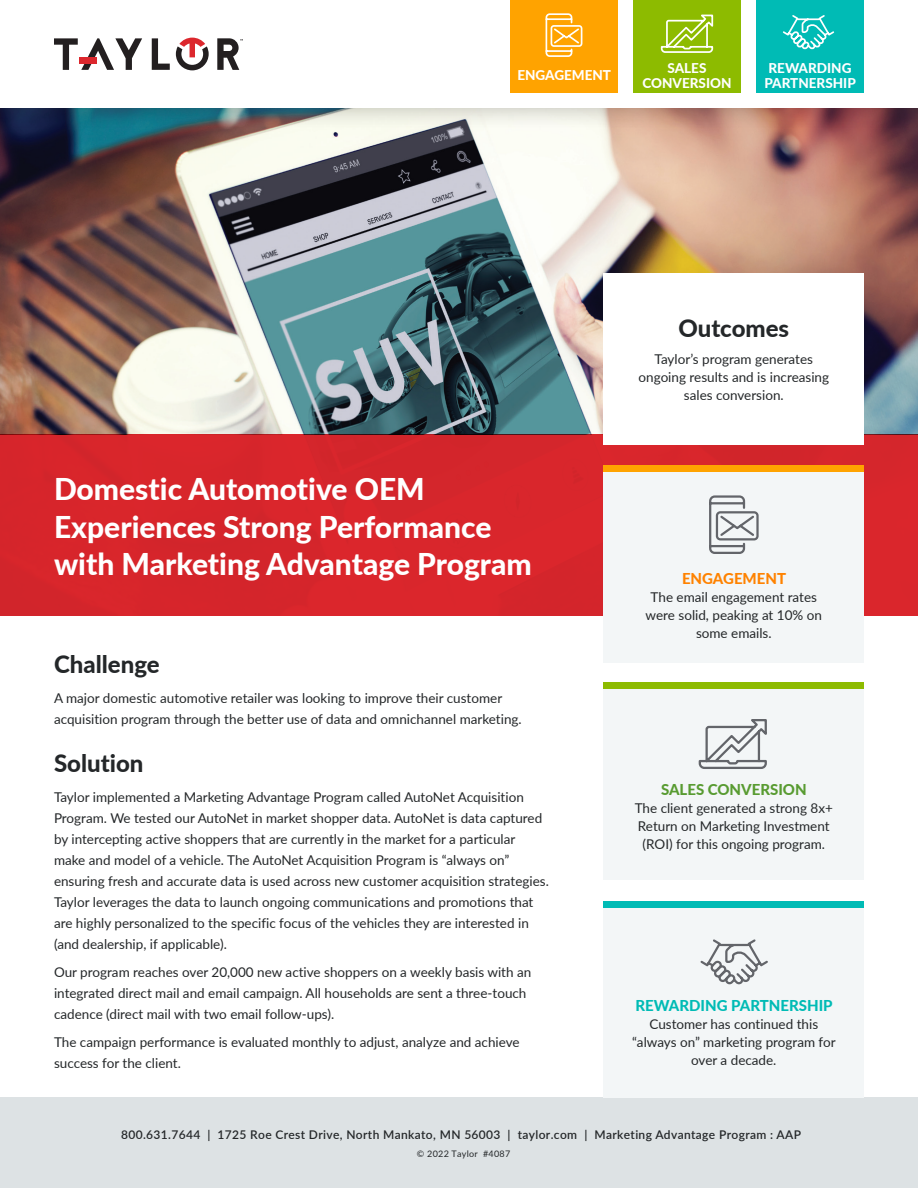
<style>
.page{position:relative;width:918px;height:1188px;background:#fff}
.page>*{position:absolute;margin:0;border:0;box-sizing:border-box;transform-origin:0 0}
.t1{font:800 30px/37.5px "Lato";color:#fff}
.t2{font:800 24px "Lato";color:#242729}
.t3{font:800 15px "Lato";color:#00bbb5}
.t4{font:800 15px "Lato";color:#589b31}
.t5{font:800 15px "Lato";color:#ff8200}
.Body_Copy_Followed_b{font:13.5px/21px "Lato";color:#242729}
.Body_Copy__Gray_Boxe{font:13.5px/18px "Lato";color:#242729;text-align:center}
.Body_Copy{font:13.5px/21px "Lato";color:#242729}
.Color_Boxes_in_Heade{font:800 13.5px "Lato";color:#fff}
.t6{font:600 12px "Lato";letter-spacing:.03em;color:#242729}
.t7{font:9px "Lato";letter-spacing:.03em;color:#242729}
</style>
<div class="page">
<img style="left:0;top:131px;width:918px;height:304px">
<div style="left:0;top:0;width:918px;height:131px;background:#231f20;opacity:.3"></div>
<div style="left:0;top:0;width:918px;height:108px;background:#fff"></div>
<div style="left:0;top:1098px;width:918px;height:90px;background:#dde2e4"></div>
<svg style="left:217px;top:38px;width:26px;height:32px"></svg>
<svg style="left:152px;top:38px;width:18px;height:32px"></svg>
<svg style="left:54px;top:38px;width:88px;height:32px"></svg>
<div style="left:79px;top:58px;width:18px;height:6px;background:#dc272d"></div>
<svg style="left:176px;top:38px;width:33px;height:32px"></svg>
<div style="left:604px;top:907px;width:260px;height:191px;background:#f3f6f7"></div>
<div style="left:0;top:435px;width:918px;height:181px;background:#dc272d"></div>
<div style="left:604px;top:273px;width:260px;height:172px;background:#fff"></div>
<div style="left:604px;top:472px;width:260px;height:190px;background:#f3f6f7"></div>
<div style="left:604px;top:689px;width:260px;height:191px;background:#f3f6f7"></div>
<div style="left:604px;top:683px;width:260px;height:6px;background:#8dbb00"></div>
<div style="left:604px;top:901px;width:260px;height:6px;background:#00bbb5"></div>
<div style="left:604px;top:465px;width:260px;height:7px;background:#ffa300"></div>
<div style="left:510px;top:0;width:108px;height:93px;background:#ffa300"></div>
<div style="left:633px;top:0;width:108px;height:93px;background:#8dbb00"></div>
<div style="left:756px;top:0;width:108px;height:93px;background:#00bbb5"></div>
<svg style="left:545px;top:13px;width:38px;height:44px"></svg>
<svg style="left:782px;top:15px;width:53px;height:35px"></svg>
<svg style="left:660px;top:14px;width:54px;height:39px"></svg>
<svg style="left:709px;top:495px;width:50px;height:59px"></svg>
<svg style="left:698px;top:719px;width:69px;height:50px"></svg>
<svg style="left:700px;top:939px;width:68px;height:46px"></svg>
<p class="Color_Boxes_in_Heade" style="left:517px;top:65px;width:95px">ENGAGEMENT</p>
<p class="Color_Boxes_in_Heade" style="left:668px;top:58px;width:40px">SALES</p>
<p class="Color_Boxes_in_Heade" style="left:643px;top:73px;width:90px">CONVERSION</p>
<p class="Color_Boxes_in_Heade" style="left:769px;top:58px;width:84px">REWARDING</p>
<p class="Color_Boxes_in_Heade" style="left:765px;top:73px;width:93px">PARTNERSHIP</p>
<h1 class="t1" style="left:54px;top:469px;width:479px">Domestic Automotive OEM<br>Experiences Strong Performance with Marketing Advantage Program</h1>
<h2 class="t2" style="left:54px;top:646px;width:107px">Challenge</h2>
<p class="Body_Copy" style="left:54px;top:687px;width:469px">A major domestic automotive retailer was looking to improve their customer acquisition program through the better use of data and omnichannel marketing.</p>
<h2 class="t2" style="left:54px;top:746px;width:91px">Solution</h2>
<p class="Body_Copy_Followed_b" style="left:54px;top:786px;width:496px">Taylor implemented a Marketing Advantage Program called AutoNet Acquisition Program. We tested our AutoNet in market shopper data. AutoNet is data captured by intercepting active shoppers that are currently in the market for a particular make and model of a vehicle. The AutoNet Acquisition Program is “always on” ensuring fresh and accurate data is used across new customer acquisition strategies.<br>Taylor leverages the data to launch ongoing communications and promotions that are highly personalized to the specific focus of the vehicles they are interested in (and dealership, if applicable).</p>
<p class="Body_Copy_Followed_b" style="left:54px;top:961px;width:479px">Our program reaches over 20,000 new active shoppers on a weekly basis with an integrated direct mail and email campaign. All households are sent a three-touch cadence (direct mail with two email follow-ups).</p>
<p class="Body_Copy_Followed_b" style="left:54px;top:1031px;width:467px">The campaign performance is evaluated monthly to adjust, analyze and achieve success for the client.</p>
<h2 class="t2" style="left:678px;top:311px;width:112px">Outcomes</h2>
<p class="Body_Copy__Gray_Boxe" style="left:639px;top:350px;width:192px">Taylor’s program generates ongoing results and is increasing sales conversion.</p>
<h3 class="t5" style="left:682px;top:568px;width:106px">ENGAGEMENT</h3>
<p class="Body_Copy__Gray_Boxe" style="left:646px;top:588px;width:178px">The email engagement rates were solid, peaking at 10% on some emails.</p>
<h3 class="t4" style="left:661px;top:779px;width:147px">SALES CONVERSION</h3>
<p class="Body_Copy__Gray_Boxe" style="left:635px;top:799px;width:200px">The client generated a strong 8x+<br>Return on Marketing Investment (ROI) for this ongoing program.</p>
<h3 class="t3" style="left:635px;top:995px;width:199px">REWARDING PARTNERSHIP</h3>
<p class="Body_Copy__Gray_Boxe" style="left:632px;top:1015px;width:205px">Customer has continued this “always on” marketing program for over a decade.</p>
<p class="t6" style="left:121px;top:1126px;width:681px">800.631.7644 | 1725 Roe Crest Drive, North Mankato, MN 56003 | taylor.com | Marketing Advantage Program : AAP</p>
<p class="t7" style="left:417px;top:1147px;width:95px">© 2022 Taylor #4087</p>
</div>
